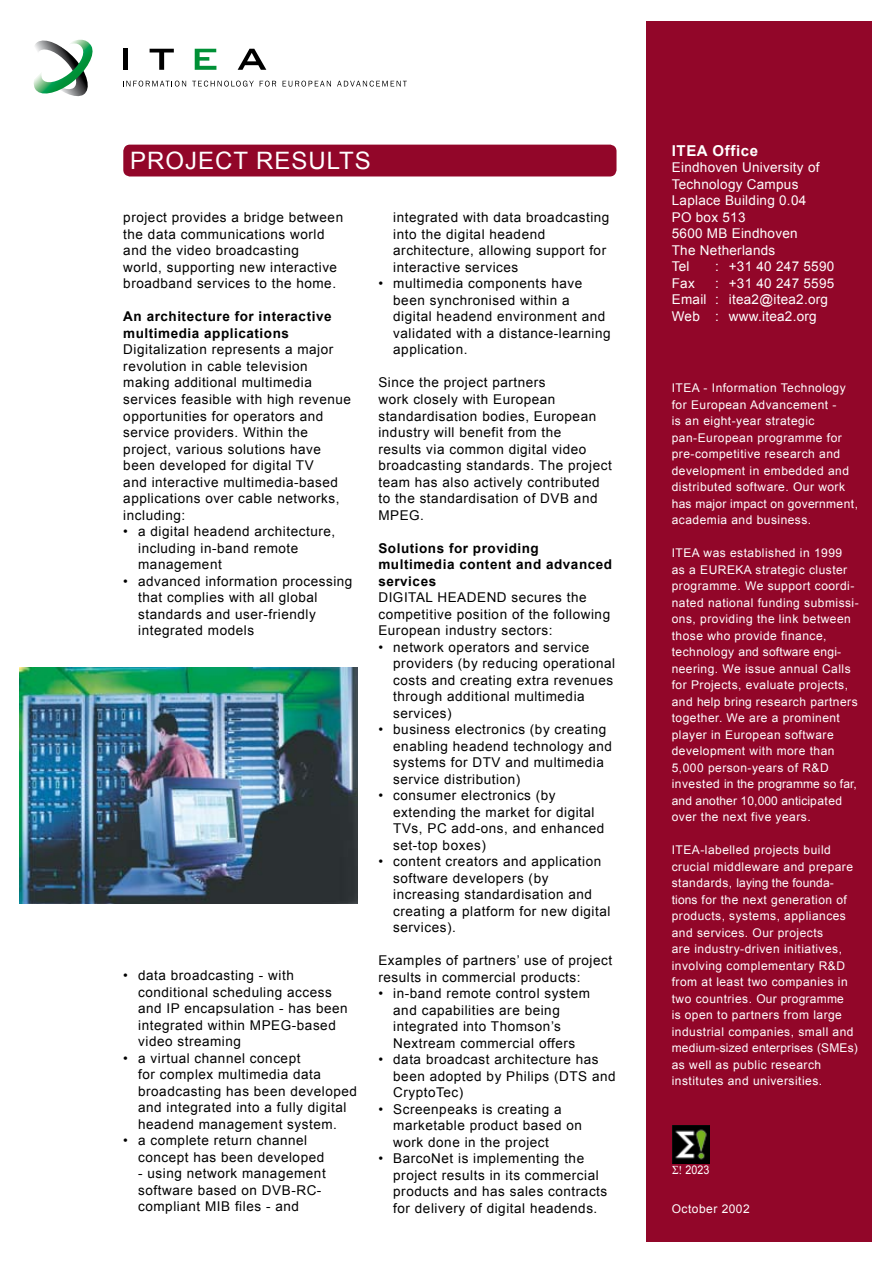
<style>
.page{position:relative;width:893px;height:1263px;background:#fff}
.page>*{position:absolute;margin:0;border:0;box-sizing:border-box;transform-origin:0 0}
.t1{font:24px "Arial";letter-spacing:.04em;color:#fff}
.t2{font:700 15px "Arial";letter-spacing:.04em;color:#fff}
.t3{font:13.5px/16.5px "Arial";letter-spacing:.04em;color:#000}
.t4{font:13.5px/16.5px "Arial";letter-spacing:.02em;color:#fff}
.t5{font:700 13.5px/16.5px "Arial";letter-spacing:.04em;color:#000}
.t6{font:12px/16.5px "Arial";letter-spacing:.04em;color:#fff}
.t7{font:12px "Arial";letter-spacing:.04em;color:#fff;scale:.89 1}
</style>
<div class="page">
<div style="left:646px;top:21px;width:226px;height:1221px;background:#920629"></div>
<div style="left:123px;top:145px;width:493px;height:31px;background:#920629;border-radius:7px"></div>
<svg style="left:123px;top:81px;width:63px;height:6px"></svg>
<svg style="left:192px;top:81px;width:62px;height:6px"></svg>
<svg style="left:260px;top:81px;width:16px;height:6px"></svg>
<svg style="left:283px;top:81px;width:48px;height:6px"></svg>
<svg style="left:337px;top:81px;width:70px;height:6px"></svg>
<div style="left:123px;top:49px;width:5px;height:21px;background:#000"></div>
<svg style="left:150px;top:49px;width:24px;height:21px"></svg>
<svg style="left:238px;top:49px;width:28px;height:21px"></svg>
<svg style="left:195px;top:49px;width:21px;height:21px"></svg>
<svg style="left:34px;top:40px;width:59px;height:56px"></svg>
<img style="left:672px;top:1125px;width:37px;height:38px">
<img style="left:20px;top:668px;width:337px;height:235px">
<h1 class="t1" style="left:130px;top:145px;width:242px">PROJECT RESULTS</h1>
<p class="t3" style="left:123px;top:210px;width:221px">project provides a bridge between the data communications world and the video broadcasting<br>world, supporting new interactive broadband services to the home.</p>
<p class="t5" style="left:123px;top:309px;width:210px">An architecture for interactive multimedia applications</p>
<p class="t3" style="left:123px;top:342px;width:229px">Digitalization represents a major revolution in cable television making additional multimedia services feasible with high revenue opportunities for operators and service providers. Within the project, various solutions have been developed for digital TV<br>and interactive multimedia-based applications over cable networks, including:</p>
<p class="t3" style="left:138px;top:523px;width:199px;text-indent:-15px">• a digital headend architecture, including in-band remote management</p>
<p class="t3" style="left:138px;top:573px;width:216px;text-indent:-15px">• advanced information processing that complies with all global standards and user-friendly integrated models</p>
<p class="t3" style="left:138px;top:967px;width:211px;text-indent:-15px">• data broadcasting - with conditional scheduling access and IP encapsulation - has been integrated within MPEG-based video streaming</p>
<p class="t3" style="left:138px;top:1050px;width:220px;text-indent:-15px">• a virtual channel concept<br>for complex multimedia data broadcasting has been developed and integrated into a fully digital headend management system.</p>
<p class="t3" style="left:138px;top:1132px;width:188px;text-indent:-15px">• a complete return channel concept has been developed</p>
<p class="t3" style="left:138px;top:1165px;width:189px">- using network management software based on DVB-RC&shy;compliant MIB files - and</p>
<p class="t3" style="left:393px;top:210px;width:218px">integrated with data broadcasting into the digital headend architecture, allowing support for interactive services</p>
<p class="t3" style="left:393px;top:276px;width:219px;text-indent:-15px">• multimedia components have been synchronised within a digital headend environment and validated with a distance-learning application.</p>
<p class="t3" style="left:378px;top:375px;width:235px">Since the project partners<br>work closely with European standardisation bodies, European industry will benefit from the<br>results via common digital video broadcasting standards. The project team has also actively contributed to the standardisation of DVB and<br>MPEG.</p>
<p class="t5" style="left:378px;top:540px;width:235px">Solutions for providing multimedia content and advanced services</p>
<p class="t3" style="left:378px;top:589px;width:233px">DIGITAL HEADEND secures the competitive position of the following<br>European industry sectors:</p>
<p class="t3" style="left:393px;top:639px;width:223px;text-indent:-15px">• network operators and service providers (by reducing operational costs and creating extra revenues through additional multimedia services)</p>
<p class="t3" style="left:393px;top:721px;width:220px;text-indent:-15px">• business electronics (by creating enabling headend technology and systems for DTV and multimedia service distribution)</p>
<p class="t3" style="left:393px;top:787px;width:212px;text-indent:-15px">• consumer electronics (by extending the market for digital<br>TVs, PC add-ons, and enhanced set-top boxes)</p>
<p class="t3" style="left:393px;top:853px;width:219px;text-indent:-15px">• content creators and application software developers (by increasing standardisation and creating a platform for new digital services).</p>
<p class="t3" style="left:378px;top:952px;width:235px">Examples of partners’ use of project results in commercial products:</p>
<p class="t3" style="left:393px;top:985px;width:198px;text-indent:-15px">• in-band remote control system and capabilities are being integrated into Thomson’s<br>Nextream commercial offers</p>
<p class="t3" style="left:393px;top:1051px;width:224px;text-indent:-15px">• data broadcast architecture has been adopted by Philips (DTS and<br>CryptoTec)</p>
<p class="t3" style="left:393px;top:1101px;width:190px;text-indent:-15px">• Screenpeaks is creating a marketable product based on work done in the project</p>
<p class="t3" style="left:393px;top:1150px;width:216px;text-indent:-15px">• BarcoNet is implementing the project results in its commercial products and has sales contracts for delivery of digital headends.</p>
<p class="t2" style="left:672px;top:141px;width:88px">ITEA Office</p>
<p class="t4" style="left:672px;top:160px;width:149px">Eindhoven University of<br>Technology Campus<br>Laplace Building 0.04<br>PO box 513<br>5600 MB Eindhoven<br>The Netherlands<br>Tel</p>
<p class="t4" style="left:715px;top:259px;width:120px">: +31 40 247 5590</p>
<p class="t4" style="left:672px;top:275px;width:164px;text-indent:43px">: +31 40 247 5595<br>Email : itea2@itea2.org<br>Web : www.itea2.org</p>
<p class="t4" style="left:672px;top:275px;width:25px">Fax</p>
<p class="t6" style="left:672px;top:380px;width:188px">ITEA - Information Technology for European Advancement -<br>is an eight-year strategic pan-European programme for pre-competitive research and development in embedded and distributed software. Our work has major impact on government, academia and business.</p>
<p class="t6" style="left:672px;top:545px;width:188px">ITEA was established in 1999<br>as a EUREKA strategic cluster programme. We support coordi&shy;nated national funding submissi&shy;ons, providing the link between those who provide finance, technology and software engi&shy;neering. We issue annual Calls for Projects, evaluate projects, and help bring research partners together. We are a prominent player in European software development with more than<br>5,000 person-years of R&amp;D invested in the programme so far, and another 10,000 anticipated over the next five years.</p>
<p class="t6" style="left:672px;top:842px;width:188px">ITEA-labelled projects build crucial middleware and prepare standards, laying the founda&shy;tions for the next generation of products, systems, appliances and services. Our projects<br>are industry-driven initiatives, involving complementary R&amp;D from at least two companies in two countries. Our programme<br>is open to partners from large industrial companies, small and medium-sized enterprises (SMEs) as well as public research institutes and universities.</p>
<p class="t7" style="left:685px;top:1162px;width:29px">2023</p>
<p class="t6" style="left:672px;top:1200px;width:79px">October 2002</p>
</div>
